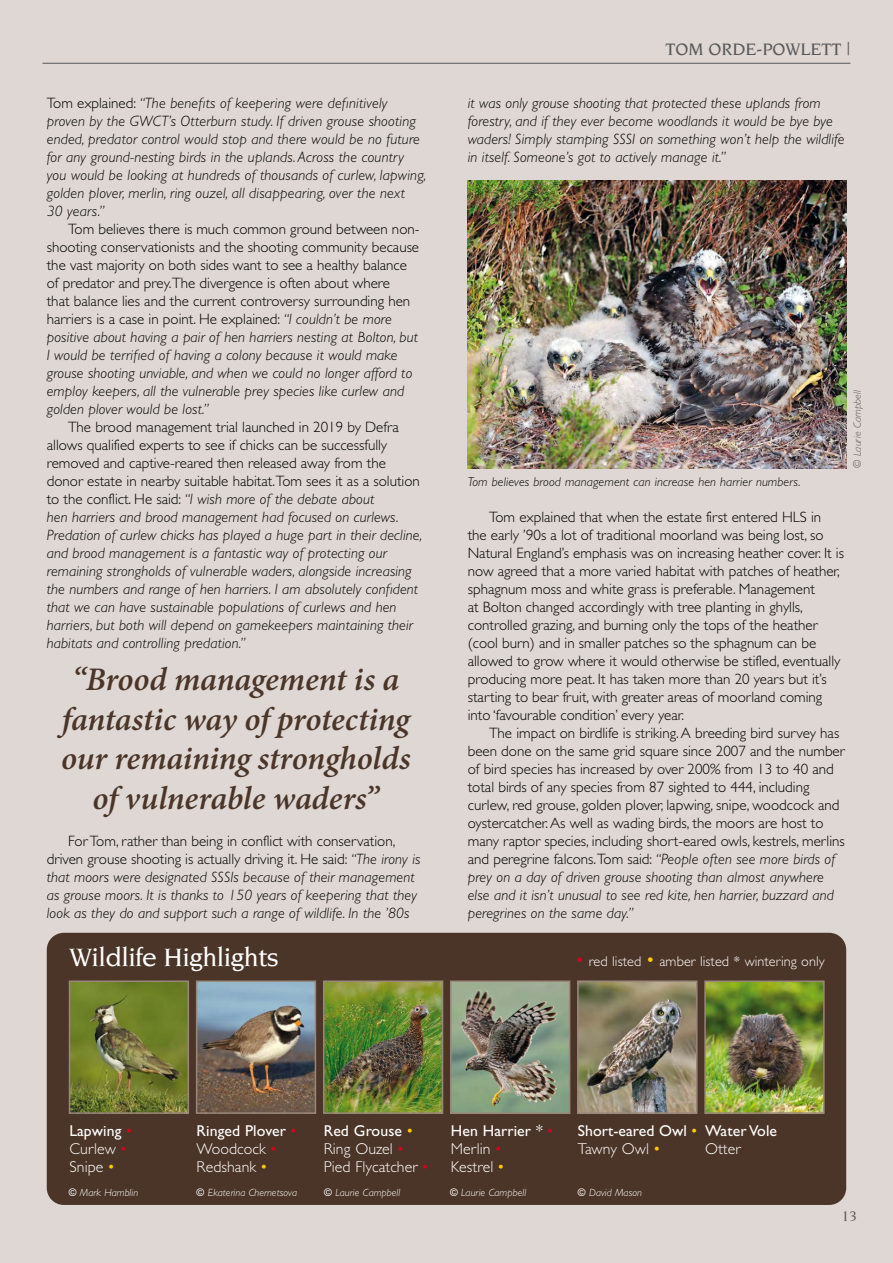
<style>
.page{position:relative;width:893px;height:1263px;background:#ded7d3}
.page>*{position:absolute;margin:0;border:0;box-sizing:border-box;transform-origin:0 0}
.t1{font:italic 600 33px/39.6px "Minion Pro";letter-spacing:-.005em;color:#4b3528;text-align:center}
.t2{font:500 27px "Novarese LT";letter-spacing:-.02em;color:#fff}
.t3{font:500 18px "Novarese LT";color:#58585a}
.t4{font:300 15.75px/18px "Gill Sans";letter-spacing:.005em;color:#fff}
.t5{font:15.75px/18px "Gill Sans";color:#fff}
.t6{font:300 15px/18px "Gill Sans";color:#000}
.t7{font:italic 300 15px/18px "Gill Sans";letter-spacing:.01em;color:#000}
.t8{font:500 15px "Novarese LT";color:#58585a}
.t9{font:300 14.25px "Gill Sans";letter-spacing:.005em;color:#fff}
.t10{font:italic 300 12.75px "Gill Sans";letter-spacing:.01em;color:#000}
.t11{font:italic 300 10.5px "Gill Sans";letter-spacing:.005em;color:#fff}
.t12{font:italic 300 10.5px "Gill Sans";letter-spacing:.01em;color:#58585a}
.s1{font-style:normal}
.s2{font-style:italic}
.s3{font-weight:400;font-size:18.6px;color:#cd071e}
.s4{font-weight:400;font-size:18.6px;color:#feca00}
.s5{font-weight:400}
.s6{font-weight:400;color:#cd071e}
.s7{font-weight:400;color:#feca00}
.s8{color:#feca00}
.s9{font-weight:300}
.s10{font-weight:400;font-style:normal}
</style>
<div class="page">
<img style="left:468px;top:180px;width:378px;height:288px">
<div style="left:47px;top:933px;width:799px;height:272px;background:#4b3528;border-radius:17px"></div>
<img style="left:326px;top:983px;width:114px;height:128px">
<div style="left:323px;top:980px;width:120px;height:134px;border:2px solid #99877b"></div>
<img style="left:199px;top:983px;width:114px;height:128px">
<div style="left:196px;top:980px;width:120px;height:134px;border:2px solid #99877b"></div>
<img style="left:72px;top:983px;width:114px;height:128px">
<div style="left:69px;top:980px;width:120px;height:134px;border:2px solid #99877b"></div>
<img style="left:707px;top:983px;width:115px;height:128px">
<div style="left:704px;top:980px;width:121px;height:134px;border:2px solid #99877b"></div>
<img style="left:580px;top:983px;width:114px;height:128px">
<div style="left:577px;top:980px;width:120px;height:134px;border:2px solid #99877b"></div>
<img style="left:453px;top:983px;width:114px;height:128px">
<div style="left:450px;top:980px;width:120px;height:134px;border:2px solid #99877b"></div>
<hr style="left:43px;top:63px;width:807px;height:1px;background:#58585a">
<p class="t7" style="left:47px;top:94px;width:381px"><span class="s1">Tom explained:</span> “The benefits of keepering were definitively proven by the GWCT’s Otterburn study. If driven grouse shooting ended, predator control would stop and there would be no future for any ground-nesting birds in the uplands. Across the country you would be looking at hundreds of thousands of curlew, lapwing, golden plover, merlin, ring ouzel, all disappearing, over the next<br>30 years.”</p>
<p class="t6" style="left:47px;top:220px;width:374px;text-indent:21px">Tom believes there is much common ground between non&shy;shooting conservationists and the shooting community because the vast majority on both sides want to see a healthy balance of predator and prey.The divergence is often about where<br>that balance lies and the current controversy surrounding hen harriers is a case in point. He explained: <span class="s2">“I couldn’t be more positive about having a pair of hen harriers nesting at Bolton, but I would be terrified of having a colony because it would make grouse shooting unviable, and when we could no longer afford to employ keepers, all the vulnerable prey species like curlew and golden plover would be lost.”</span></p>
<p class="t7" style="left:47px;top:418px;width:377px;text-indent:21px"><span class="s1">The brood management trial launched in 2019 by Defra allows qualified experts to see if chicks can be successfully removed and captive-reared then released away from the donor estate in nearby suitable habitat.Tom sees it as a solution to the conflict. He said:</span> “I wish more of the debate about<br>hen harriers and brood management had focused on curlews.<br>Predation of curlew chicks has played a huge part in their decline, and brood management is a fantastic way of protecting our remaining strongholds of vulnerable waders, alongside increasing the numbers and range of hen harriers. I am absolutely confident that we can have sustainable populations of curlews and hen harriers, but both will depend on gamekeepers maintaining their habitats and controlling predation.”</p>
<h1 class="t1" style="left:61px;top:659px;width:351px">“Brood management is a fantastic way of protecting our remaining strongholds of vulnerable waders”</h1>
<p class="t7" style="left:47px;top:832px;width:375px;text-indent:21px"><span class="s1">For Tom, rather than being in conflict with conservation, driven grouse shooting is actually driving it. He said:</span> “The irony is that moors were designated SSSIs because of their management as grouse moors. It is thanks to 150 years of keepering that they look as they do and support such a range of wildlife. In the ’80s</p>
<p class="t3" style="left:665px;top:40px;width:186px">TOM ORDE-POWLETT |</p>
<p class="t7" style="left:468px;top:94px;width:378px">it was only grouse shooting that protected these uplands from forestry, and if they ever become woodlands it would be bye bye waders! Simply stamping SSSI on something won’t help the wildlife in itself. Someone’s got to actively manage it.”</p>
<p class="t10" style="left:468px;top:475px;width:334px">Tom believes brood management can increase hen harrier numbers.</p>
<p class="t12" style="left:851px;top:468px;width:79px;rotate:-90deg">© Laurie Campbell</p>
<p class="t6" style="left:468px;top:508px;width:378px;text-indent:21px">Tom explained that when the estate first entered HLS in<br>the early ’90s a lot of traditional moorland was being lost, so Natural England’s emphasis was on increasing heather cover. It is now agreed that a more varied habitat with patches of heather, sphagnum moss and white grass is preferable. Management<br>at Bolton changed accordingly with tree planting in ghylls, controlled grazing, and burning only the tops of the heather (cool burn) and in smaller patches so the sphagnum can be allowed to grow where it would otherwise be stifled, eventually producing more peat. It has taken more than 20 years but it’s starting to bear fruit, with greater areas of moorland coming into ‘favourable condition’ every year.</p>
<p class="t6" style="left:468px;top:724px;width:379px;text-indent:21px">The impact on birdlife is striking. A breeding bird survey has been done on the same grid square since 2007 and the number of bird species has increased by over 200% from 13 to 40 and total birds of any species from 87 sighted to 444, including curlew, red grouse, golden plover, lapwing, snipe, woodcock and oystercatcher. As well as wading birds, the moors are host to many raptor species, including short-eared owls, kestrels, merlins and peregrine falcons.Tom said: <span class="s2">“People often see more birds of prey on a day of driven grouse shooting than almost anywhere else and it isn’t unusual to see red kite, hen harrier, buzzard and peregrines on the same day.”</span></p>
<h2 class="t2" style="left:70px;top:942px;width:211px">Wildlife Highlights</h2>
<p class="t9" style="left:576px;top:953px;width:250px"><span class="s3">•</span> red listed <span class="s4">•</span> amber listed * wintering only</p>
<p class="t4" style="left:70px;top:1121px;width:64px"><span class="s5">Lapwing</span> <span class="s6">•<br></span>Curlew <span class="s6">•<br></span>Snipe <span class="s7">•</span></p>
<p class="t4" style="left:451px;top:1121px;width:104px"><span class="s5">Hen Harrier *</span> <span class="s6">•<br></span>Merlin <span class="s6">•<br></span>Kestrel <span class="s7">•</span></p>
<p class="t5" style="left:578px;top:1121px;width:121px">Short-eared Owl <span class="s8">•<br></span><span class="s9">Tawny Owl</span> <span class="s8">•</span></p>
<p class="t5" style="left:705px;top:1121px;width:74px">Water Vole</p>
<p class="t4" style="left:324px;top:1121px;width:106px"><span class="s5">Red Grouse</span> <span class="s7">•<br></span>Ring Ouzel <span class="s6">•<br></span>Pied Flycatcher <span class="s6">•</span></p>
<p class="t4" style="left:197px;top:1121px;width:101px"><span class="s5">Ringed Plover</span> <span class="s6">•<br></span>Woodcock <span class="s6">•<br></span>Redshank <span class="s7">•</span></p>
<p class="t4" style="left:705px;top:1139px;width:37px">Otter</p>
<p class="t11" style="left:69px;top:1187px;width:71px"><span class="s10">©</span> Mark Hamblin</p>
<p class="t11" style="left:197px;top:1187px;width:102px"><span class="s10">©</span> Ekaterina Chernetsova</p>
<p class="t11" style="left:324px;top:1187px;width:78px"><span class="s10">©</span> Laurie Campbell</p>
<p class="t11" style="left:450px;top:1187px;width:78px"><span class="s10">©</span> Laurie Campbell</p>
<p class="t11" style="left:578px;top:1187px;width:66px"><span class="s10">©</span> David Mason</p>
<p class="t8" style="left:842px;top:1207px;width:16px">13</p>
</div>
